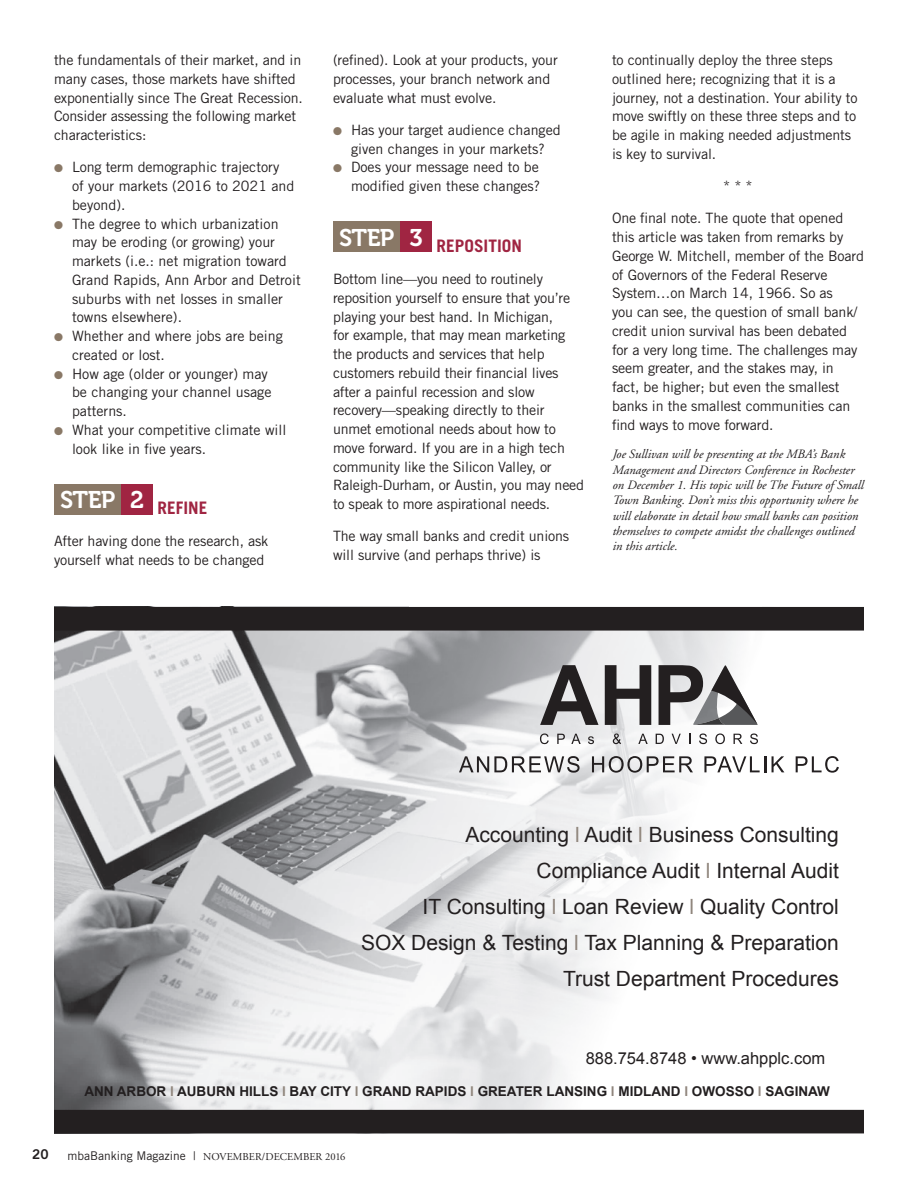
<style>
.page{position:relative;width:918px;height:1188px;background:#fff}
.page>*{position:absolute;margin:0;border:0;box-sizing:border-box;transform-origin:0 0}
.t1{font:21px/36px "Arial";color:#231f20;text-align:right}
.t2{font:700 17.25px "Trade Gothic LT Std";color:#a02542}
.t3{font:16.5px "Arial";color:#231f20}
.t4{font:14.25px/18.8px "Trade Gothic";letter-spacing:-.01em;color:#231f20}
.t5{font:700 13.5px "Arial";color:#231f20}
.t6{font:13.5px "Trade Gothic LT Std Bd 2";color:#231f20}
.t7{font:italic 12.75px/15.3px "Adobe Garamond";color:#231f20}
.t8{font:10.5px "Adobe Garamond";letter-spacing:.005em;color:#231f20}
.s1{color:#897866}
.s2{color:#8f857c}
.s3{font-family:"Trade Gothic";font-size:12px}
</style>
<div class="page">
<div style="left:54px;top:484px;width:68px;height:30px;background:#897866"></div>
<div style="left:122px;top:484px;width:31px;height:30px;background:#a02542"></div>
<div style="left:333px;top:222px;width:67px;height:30px;background:#897866"></div>
<div style="left:400px;top:222px;width:32px;height:30px;background:#a02542"></div>
<img style="left:54px;top:631px;width:810px;height:479px">
<svg style="left:540px;top:665px;width:59px;height:60px;background:#8d8c8d"></svg>
<svg style="left:605px;top:665px;width:46px;height:60px"></svg>
<svg style="left:659px;top:665px;width:44px;height:60px"></svg>
<img style="left:693px;top:666px;width:18px;height:59px">
<img style="left:694px;top:718px;width:17px;height:7px">
<svg style="left:711px;top:664px;width:47px;height:61px"></svg>
<svg style="left:540px;top:734px;width:9px;height:10px"></svg>
<svg style="left:557px;top:734px;width:8px;height:10px"></svg>
<svg style="left:571px;top:734px;width:10px;height:10px"></svg>
<svg style="left:588px;top:736px;width:6px;height:8px"></svg>
<svg style="left:613px;top:734px;width:8px;height:10px"></svg>
<svg style="left:638px;top:734px;width:10px;height:10px"></svg>
<svg style="left:656px;top:734px;width:8px;height:10px"></svg>
<svg style="left:672px;top:734px;width:9px;height:10px"></svg>
<svg style="left:699px;top:734px;width:8px;height:10px"></svg>
<svg style="left:715px;top:733px;width:10px;height:11px"></svg>
<svg style="left:734px;top:734px;width:8px;height:10px"></svg>
<svg style="left:750px;top:734px;width:8px;height:10px"></svg>
<svg style="left:459px;top:756px;width:121px;height:17px"></svg>
<svg style="left:592px;top:756px;width:101px;height:17px"></svg>
<svg style="left:704px;top:756px;width:62px;height:16px"></svg>
<svg style="left:772px;top:756px;width:12px;height:16px"></svg>
<svg style="left:796px;top:756px;width:43px;height:17px"></svg>
<div style="left:54px;top:607px;width:810px;height:24px;background:#231f20"></div>
<div style="left:54px;top:1110px;width:810px;height:23px;background:#231f20"></div>
<p class="t4" style="left:54px;top:50px;width:250px">the fundamentals of their market, and in many cases, those markets have shifted exponentially since The Great Recession.<br>Consider assessing the following market characteristics:</p>
<p class="t4" style="left:72px;top:158px;width:224px;text-indent:-18px"><span class="s1">●</span> Long term demographic trajectory of your markets (2016 to 2021 and beyond).</p>
<p class="t4" style="left:72px;top:214px;width:230px;text-indent:-18px"><span class="s1">●</span> The degree to which urbanization may be eroding (or growing) your markets (i.e.: net migration toward<br>Grand Rapids, Ann Arbor and Detroit suburbs with net losses in smaller towns elsewhere).</p>
<p class="t4" style="left:72px;top:326px;width:212px;text-indent:-18px"><span class="s1">●</span> Whether and where jobs are being created or lost.</p>
<p class="t4" style="left:72px;top:364px;width:201px;text-indent:-18px"><span class="s1">●</span> How age (older or younger) may be changing your channel usage patterns.</p>
<p class="t4" style="left:72px;top:420px;width:216px;text-indent:-18px"><span class="s1">●</span> What your competitive climate will look like in five years.</p>
<p class="t2" style="left:60px;top:497px;width:149px"><sup>STEP</sup> <sup>2</sup> REFINE</p>
<p class="t4" style="left:54px;top:532px;width:216px">After having done the research, ask yourself what needs to be changed</p>
<p class="t4" style="left:333px;top:50px;width:226px">(refined). Look at your products, your processes, your branch network and evaluate what must evolve.</p>
<p class="t4" style="left:333px;top:120px;width:229px;text-align:center"><span class="s1">●</span> Has your target audience changed given changes in your markets?</p>
<p class="t4" style="left:333px;top:158px;width:209px;text-align:right"><span class="s1">●</span> Does your message need to be modified given these changes?</p>
<p class="t2" style="left:339px;top:235px;width:184px"><sup>STEP</sup> <sup>3</sup> REPOSITION</p>
<p class="t4" style="left:333px;top:269px;width:253px">Bottom line—you need to routinely reposition yourself to ensure that you’re playing your best hand. In Michigan,<br>for example, that may mean marketing the products and services that help customers rebuild their financial lives after a painful recession and slow recovery—speaking directly to their unmet emotional needs about how to move forward. If you are in a high tech community like the Silicon Valley, or Raleigh-Durham, or Austin, you may need to speak to more aspirational needs.</p>
<p class="t4" style="left:333px;top:527px;width:238px">The way small banks and credit unions will survive (and perhaps thrive) is</p>
<p class="t4" style="left:612px;top:50px;width:247px">to continually deploy the three steps outlined here; recognizing that it is a journey, not a destination. Your ability to move swiftly on these three steps and to be agile in making needed adjustments is key to survival.</p>
<p class="t4" style="left:723px;top:176px;width:31px">* * *</p>
<p class="t4" style="left:612px;top:209px;width:253px">One final note. The quote that opened this article was taken from remarks by George W. Mitchell, member of the Board of Governors of the Federal Reserve System…on March 14, 1966. So as<br>you can see, the question of small bank/ credit union survival has been debated for a very long time. The challenges may seem greater, and the stakes may, in fact, be higher; but even the smallest banks in the smallest communities can find ways to move forward.</p>
<p class="t7" style="left:612px;top:447px;width:253px">Joe Sullivan will be presenting at the MBA’s Bank Management and Directors Conference in Rochester on December 1. His topic will be The Future of Small Town Banking. Don’t miss this opportunity where he will elaborate in detail how small banks can position themselves to compete amidst the challenges outlined in this article.</p>
<h1 class="t1" style="left:361px;top:817px;width:479px">Accounting <span class="s2">l</span> Audit <span class="s2">l</span> Business Consulting Compliance Audit <span class="s2">l</span> Internal Audit<br>IT Consulting <span class="s2">l</span> Loan Review <span class="s2">l</span> Quality Control<br>SOX Design &amp; Testing <span class="s2">l</span> Tax Planning &amp; Preparation Trust Department Procedures</h1>
<p class="t3" style="left:586px;top:1048px;width:241px">888.754.8748 • www.ahpplc.com</p>
<p class="t5" style="left:84px;top:1082px;width:747px">ANN ARBOR <span class="s2">l</span> AUBURN HILLS <span class="s2">l</span> BAY CITY <span class="s2">l</span> GRAND RAPIDS <span class="s2">l</span> GREATER LANSING <span class="s2">l</span> MIDLAND <span class="s2">l</span> OWOSSO <span class="s2">l</span> SAGINAW</p>
<p class="t6" style="left:32px;top:1146px;width:18px">20</p>
<p class="t8" style="left:68px;top:1151px;width:279px"><span class="s3">mbaBanking Magazine |</span> NOVEMBER/DECEMBER 2016</p>
</div>
